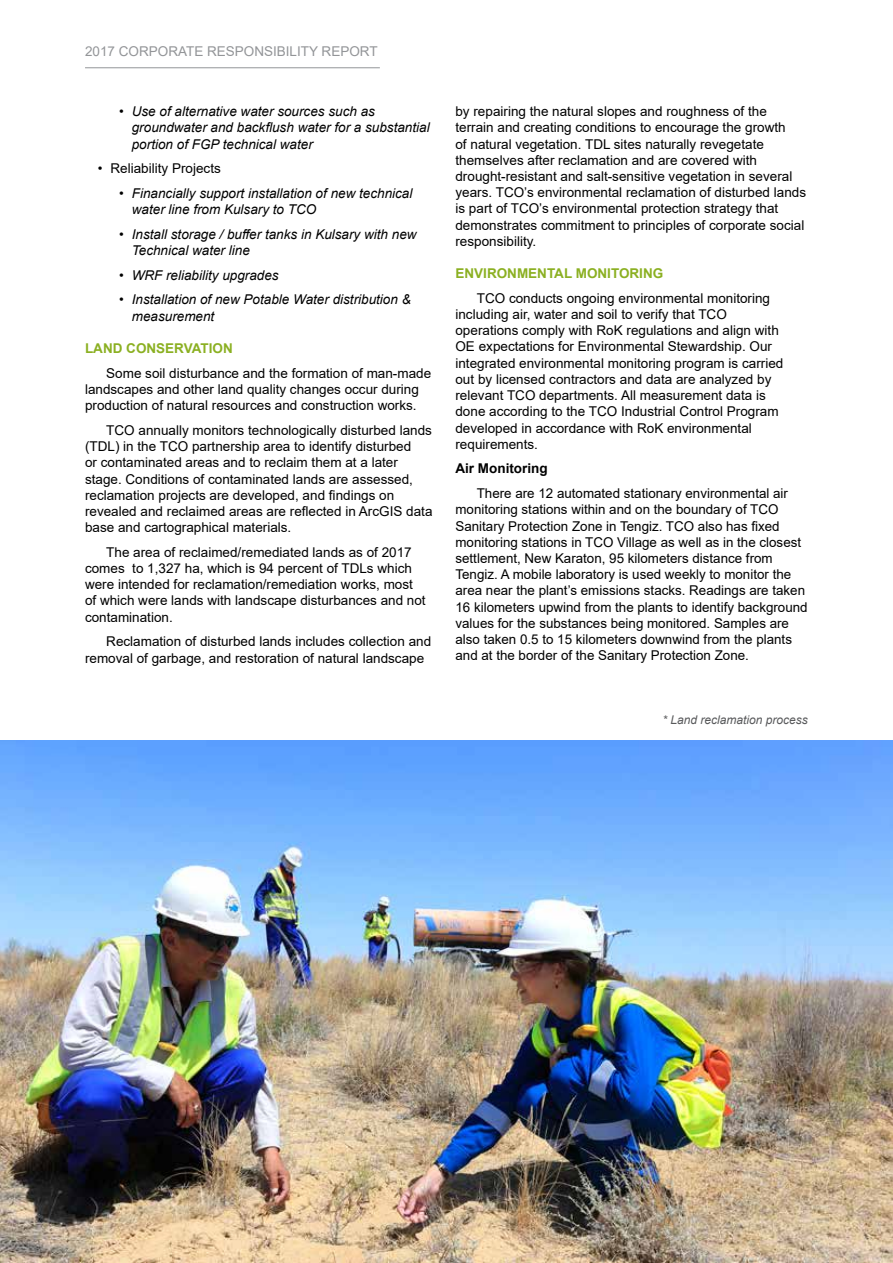
<style>
.page{position:relative;width:893px;height:1263px;background:#fff}
.page>*{position:absolute;margin:0;border:0;box-sizing:border-box;transform-origin:0 0}
.t1{font:13.5px/16.2px "Arial";color:#000}
.t2{font:italic 13.5px/16.2px "Arial";color:#000}
.t3{font:700 13.5px "Arial";color:#8bb022}
.t4{font:13.5px "Arial";color:#939598}
.t5{font:700 13.5px "Arial";color:#000}
.t6{font:italic 12px "Arial";color:#58595b}
</style>
<div class="page">
<hr style="left:85px;top:67px;width:295px;height:1px;background:#939598">
<img style="left:0;top:740px;width:893px;height:523px">
<p class="t4" style="left:85px;top:42px;width:294px">2017 CORPORATE RESPONSIBILITY REPORT</p>
<p class="t2" style="left:132px;top:103px;width:299px;text-indent:-13px">• Use of alternative water sources such as groundwater and backflush water for a substantial portion of FGP technical water</p>
<p class="t1" style="left:98px;top:160px;width:125px">• Reliability Projects</p>
<p class="t2" style="left:132px;top:185px;width:282px;text-indent:-13px">• Financially support installation of new technical water line from Kulsary to TCO</p>
<p class="t2" style="left:132px;top:226px;width:286px;text-indent:-13px">• Install storage / buffer tanks in Kulsary with new<br>Technical water line</p>
<p class="t2" style="left:119px;top:267px;width:161px">• WRF reliability upgrades</p>
<p class="t2" style="left:132px;top:292px;width:280px;text-indent:-13px">• Installation of new Potable Water distribution &amp; measurement</p>
<p class="t3" style="left:85px;top:339px;width:149px">LAND CONSERVATION</p>
<p class="t1" style="left:85px;top:365px;width:348px;text-indent:21px">Some soil disturbance and the formation of man-made landscapes and other land quality changes occur during production of natural resources and construction works.</p>
<p class="t1" style="left:85px;top:422px;width:349px;text-indent:21px">TCO annually monitors technologically disturbed lands (TDL) in the TCO partnership area to identify disturbed<br>or contaminated areas and to reclaim them at a later stage. Conditions of contaminated lands are assessed, reclamation projects are developed, and findings on revealed and reclaimed areas are reflected in ArcGIS data base and cartographical materials.</p>
<p class="t1" style="left:85px;top:544px;width:342px;text-indent:21px">The area of reclaimed/remediated lands as of 2017 comes to 1,327 ha, which is 94 percent of TDLs which were intended for reclamation/remediation works, most of which were lands with landscape disturbances and not contamination.</p>
<p class="t1" style="left:85px;top:633px;width:348px;text-indent:21px">Reclamation of disturbed lands includes collection and removal of garbage, and restoration of natural landscape</p>
<p class="t1" style="left:455px;top:103px;width:352px">by repairing the natural slopes and roughness of the terrain and creating conditions to encourage the growth<br>of natural vegetation. TDL sites naturally revegetate themselves after reclamation and are covered with drought-resistant and salt-sensitive vegetation in several years. TCO’s environmental reclamation of disturbed lands is part of TCO’s environmental protection strategy that demonstrates commitment to principles of corporate social responsibility.</p>
<p class="t3" style="left:455px;top:264px;width:209px">ENVIRONMENTAL MONITORING</p>
<p class="t1" style="left:455px;top:290px;width:329px;text-indent:21px">TCO conducts ongoing environmental monitoring including air, water and soil to verify that TCO operations comply with RoK regulations and align with OE expectations for Environmental Stewardship. Our integrated environmental monitoring program is carried out by licensed contractors and data are analyzed by relevant TCO departments. All measurement data is done according to the TCO Industrial Control Program developed in accordance with RoK environmental requirements.</p>
<p class="t5" style="left:455px;top:459px;width:94px">Air Monitoring</p>
<p class="t1" style="left:455px;top:485px;width:354px;text-indent:21px">There are 12 automated stationary environmental air monitoring stations within and on the boundary of TCO Sanitary Protection Zone in Tengiz. TCO also has fixed monitoring stations in TCO Village as well as in the closest settlement, New Karaton, 95 kilometers distance from Tengiz. A mobile laboratory is used weekly to monitor the area near the plant’s emissions stacks. Readings are taken 16 kilometers upwind from the plants to identify background values for the substances being monitored. Samples are also taken 0.5 to 15 kilometers downwind from the plants and at the border of the Sanitary Protection Zone.</p>
<p class="t6" style="left:662px;top:712px;width:147px">* Land reclamation process</p>
</div>
